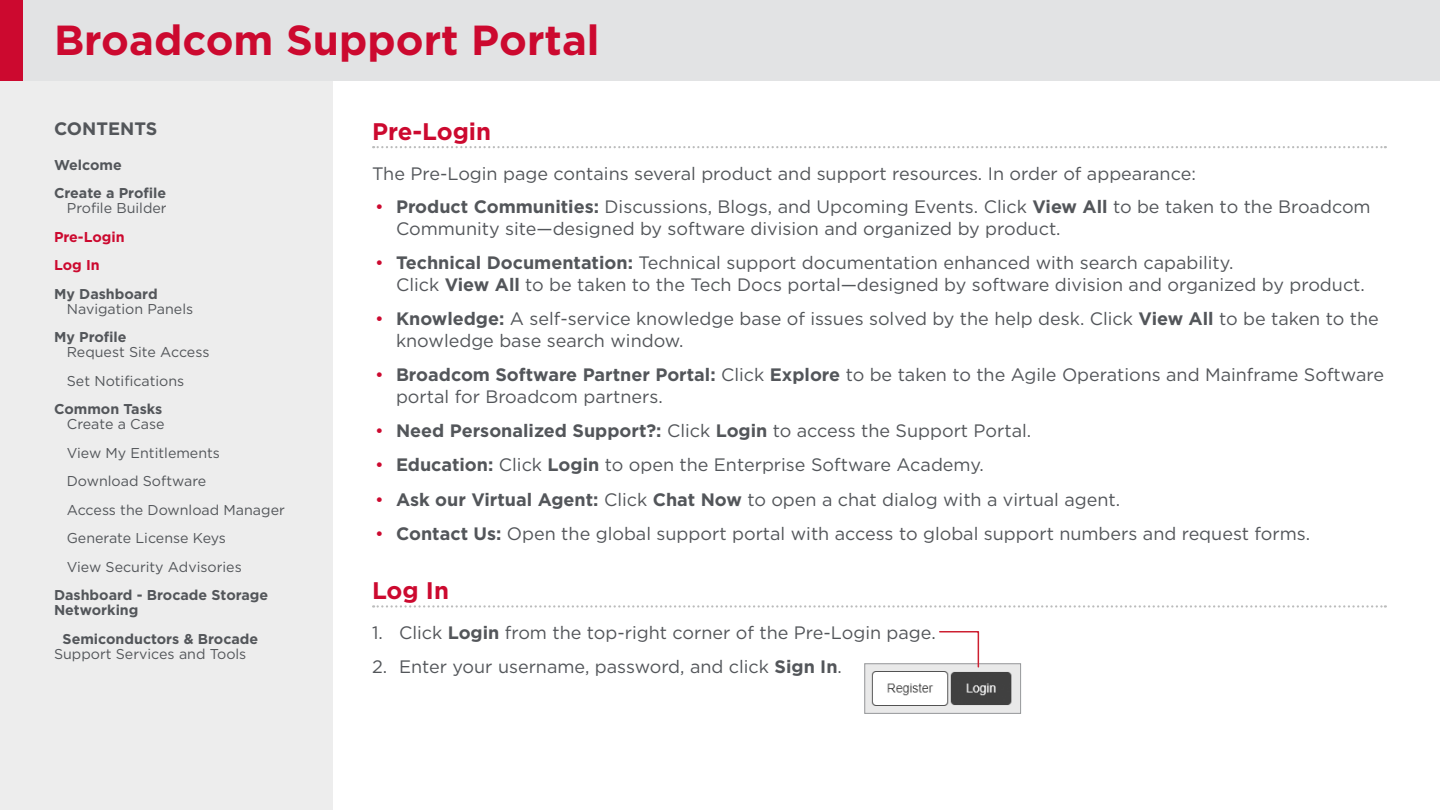
<style>
.page{position:relative;width:1440px;height:810px;background:#fff}
.page>*{position:absolute;margin:0;border:0;box-sizing:border-box;transform-origin:0 0}
.Lead-In_Heading{font:700 42px "Gotham";color:#cc092f}
.Body_Text_Head_16pt_Underline{font:700 24px "Gotham";color:#cc092f}
.Body_Text_12{font:18px/21.6px "Gotham";color:#53565a}
.TOC_HEADER{font:700 18px "Gotham";color:#53565a}
.TOC_BODY{font:14.25px/15px "Gotham";color:#53565a}
.TOC_BODY-2{font:700 14.25px/15px "Gotham";color:#53565a;text-align:right}
.TOC_BODY-3{font:700 14.25px "Gotham";color:#cc092f}
.s1{font-weight:400}
.s2{font-weight:700}
.s3{color:#cc092f}
.s4{font-weight:400;color:#cc092f}
</style>
<div class="page">
<div style="left:0;top:81px;width:333px;height:729px;background:#ededed"></div>
<div style="left:0;top:0;width:1440px;height:81px;background:#e2e3e4"></div>
<div style="left:0;top:0;width:22px;height:81px;background:#cc092f"></div>
<svg style="left:373px;top:146px;width:1013px;height:2px"></svg>
<svg style="left:373px;top:605px;width:1013px;height:3px"></svg>
<img style="left:867px;top:666px;width:152px;height:46px">
<div style="left:865px;top:664px;width:156px;height:50px;border:1px solid #97999b"></div>
<svg style="left:938px;top:631px;width:42px;height:37px"></svg>
<p class="Lead-In_Heading" style="left:54px;top:12px;width:547px">Broadcom Support Portal</p>
<p class="TOC_HEADER" style="left:54px;top:117px;width:105px">CONTENTS</p>
<p class="TOC_BODY-2" style="left:54px;top:157px;width:69px">Welcome</p>
<p class="TOC_BODY-2" style="left:54px;top:186px;width:114px">Create a Profile<br><span class="s1">Profile Builder</span></p>
<p class="TOC_BODY-3" style="left:54px;top:227px;width:72px">Pre-Login</p>
<p class="TOC_BODY-3" style="left:54px;top:256px;width:47px">Log In</p>
<p class="TOC_BODY" style="left:67px;top:286px;width:128px;text-indent:-13px"><span class="s2">My Dashboard<br></span>Navigation Panels</p>
<p class="TOC_BODY" style="left:67px;top:329px;width:144px;text-indent:-13px"><span class="s2">My Profile<br></span>Request Site Access</p>
<p class="TOC_BODY" style="left:67px;top:373px;width:119px">Set Notifications</p>
<p class="TOC_BODY-2" style="left:54px;top:402px;width:112px">Common Tasks<br><span class="s1">Create a Case</span></p>
<p class="TOC_BODY" style="left:67px;top:445px;width:155px">View My Entitlements</p>
<p class="TOC_BODY" style="left:67px;top:473px;width:141px">Download Software</p>
<p class="TOC_BODY" style="left:67px;top:502px;width:220px">Access the Download Manager</p>
<p class="TOC_BODY" style="left:67px;top:530px;width:161px">Generate License Keys</p>
<p class="TOC_BODY" style="left:67px;top:559px;width:176px">View Security Advisories</p>
<p class="TOC_BODY-2" style="left:54px;top:588px;width:216px;text-align:left">Dashboard - Brocade Storage<br>Networking</p>
<p class="TOC_BODY" style="left:54px;top:631px;width:206px;text-indent:9px"><span class="s2">Semiconductors &amp; Brocade<br></span>Support Services and Tools</p>
<p class="Body_Text_Head_16pt_Underline" style="left:372px;top:116px;width:121px">Pre-Login</p>
<p class="Body_Text_12" style="left:372px;top:162px;width:825px">The Pre-Login page contains several product and support resources. In order of appearance:</p>
<p class="Body_Text_12" style="left:396px;top:196px;width:976px;text-indent:-21px"><span class="s3">•</span> <span class="s2">Product Communities:</span> Discussions, Blogs, and Upcoming Events. Click <span class="s2">View All</span> to be taken to the Broadcom<br>Community site—designed by software division and organized by product.</p>
<p class="Body_Text_12" style="left:396px;top:252px;width:970px;text-indent:-21px"><span class="s3">•</span> <span class="s2">Technical Documentation:</span> Technical support documentation enhanced with search capability.<br>Click <span class="s2">View All</span> to be taken to the Tech Docs portal—designed by software division and organized by product.</p>
<p class="Body_Text_12" style="left:396px;top:308px;width:984px;text-indent:-21px"><span class="s3">•</span> <span class="s2">Knowledge:</span> A self-service knowledge base of issues solved by the help desk. Click <span class="s2">View All</span> to be taken to the knowledge base search window.</p>
<p class="Body_Text_12" style="left:396px;top:364px;width:990px;text-indent:-21px"><span class="s3">•</span> <span class="s2">Broadcom Software Partner Portal:</span> Click <span class="s2">Explore</span> to be taken to the Agile Operations and Mainframe Software portal for Broadcom partners.</p>
<p class="TOC_HEADER" style="left:375px;top:419px;width:658px"><span class="s4">•</span> Need Personalized Support?: <span class="s1">Click</span> Login <span class="s1">to access the Support Portal.</span></p>
<p class="Body_Text_12" style="left:375px;top:454px;width:610px"><span class="s3">•</span> <span class="s2">Education:</span> Click <span class="s2">Login</span> to open the Enterprise Software Academy.</p>
<p class="Body_Text_12" style="left:375px;top:488px;width:747px"><span class="s3">•</span> <span class="s2">Ask our Virtual Agent:</span> Click <span class="s2">Chat Now</span> to open a chat dialog with a virtual agent.</p>
<p class="Body_Text_12" style="left:375px;top:523px;width:937px"><span class="s3">•</span> <span class="s2">Contact Us:</span> Open the global support portal with access to global support numbers and request forms.</p>
<p class="Body_Text_Head_16pt_Underline" style="left:372px;top:575px;width:78px">Log In</p>
<p class="Body_Text_12" style="left:372px;top:621px;width:565px">1. Click <span class="s2">Login</span> from the top-right corner of the Pre-Login page.</p>
<p class="Body_Text_12" style="left:372px;top:655px;width:471px">2. Enter your username, password, and click <span class="s2">Sign In</span>.</p>
</div>
